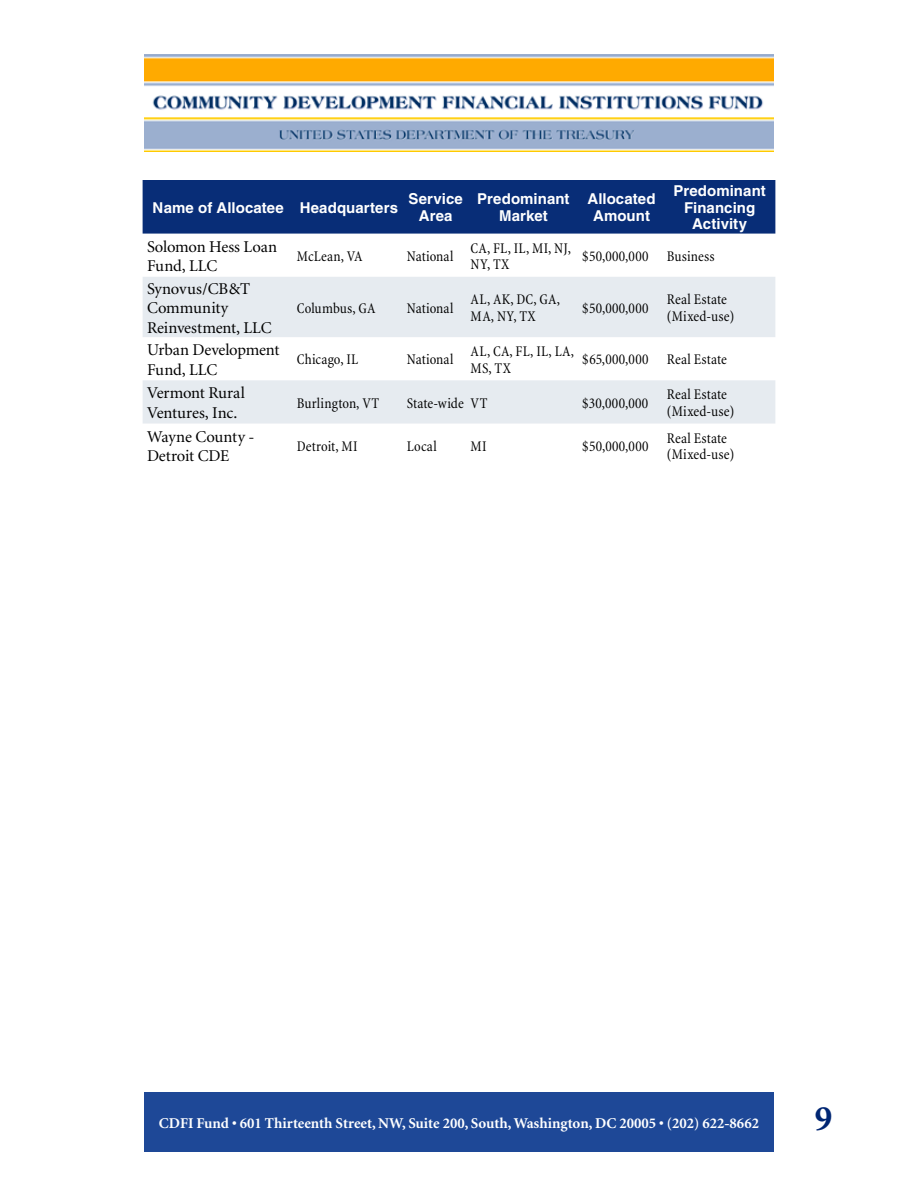
<style>
.page{position:relative;width:918px;height:1188px;background:#fff}
.page>*{position:absolute;margin:0;border:0;box-sizing:border-box;transform-origin:0 0}
.t1{font:700 36px "Minion";color:#002673}
.TABLE_CATEGORY{font:16.5px/19.5px "Minion";letter-spacing:-.01em;color:#000}
.TABLE_BODY{font:condensed 15px/16.5px "Minion";letter-spacing:.015em;color:#000}
.REV_HEADER{font:700 15px/16.5px "Helvetica";letter-spacing:.005em;color:#fff;text-align:center}
.t2{font:700 15px "Minion";color:#fff}
.TABLE_BODY-2{font:condensed 15px "Minion";letter-spacing:-.005em;color:#000}
</style>
<div class="page">
<img style="left:144px;top:54px;width:630px;height:97px">
<div style="left:144px;top:1092px;width:630px;height:60px;background:#1e4897"></div>
<div style="left:143px;top:180px;width:632px;height:54px;background:#082d77"></div>
<svg style="left:143px;top:277px;width:632px;height:147px;fill:#e6ebf0"></svg>
<p class="REV_HEADER" style="left:153px;top:199px;width:133px">Name of Allocatee</p>
<p class="REV_HEADER" style="left:300px;top:199px;width:100px">Headquarters</p>
<p class="REV_HEADER" style="left:409px;top:191px;width:56px">Service<br>Area</p>
<p class="REV_HEADER" style="left:477px;top:191px;width:94px">Predominant<br>Market</p>
<p class="REV_HEADER" style="left:587px;top:191px;width:70px">Allocated<br>Amount</p>
<p class="REV_HEADER" style="left:673px;top:182px;width:94px">Predominant<br>Financing<br>Activity</p>
<p class="TABLE_CATEGORY" style="left:147px;top:237px;width:132px">Solomon Hess Loan<br>Fund, LLC</p>
<p class="TABLE_BODY" style="left:297px;top:248px;width:67px">McLean, VA</p>
<p class="TABLE_BODY-2" style="left:407px;top:248px;width:48px">National</p>
<p class="TABLE_BODY" style="left:471px;top:240px;width:102px">CA, FL, IL, MI, NJ,<br>NY, TX</p>
<p class="TABLE_BODY" style="left:582px;top:248px;width:68px">$50,000,000</p>
<p class="TABLE_BODY" style="left:667px;top:248px;width:49px">Business</p>
<p class="TABLE_CATEGORY" style="left:147px;top:279px;width:126px">Synovus/CB&amp;T<br>Community<br>Reinvestment, LLC</p>
<p class="TABLE_BODY" style="left:297px;top:300px;width:80px">Columbus, GA</p>
<p class="TABLE_BODY-2" style="left:407px;top:300px;width:48px">National</p>
<p class="TABLE_BODY" style="left:471px;top:292px;width:91px">AL, AK, DC, GA,<br>MA, NY, TX</p>
<p class="TABLE_BODY" style="left:582px;top:300px;width:68px">$50,000,000</p>
<p class="TABLE_BODY" style="left:667px;top:292px;width:69px">Real Estate (Mixed-use)</p>
<p class="TABLE_CATEGORY" style="left:147px;top:341px;width:134px">Urban Development<br>Fund, LLC</p>
<p class="TABLE_BODY" style="left:297px;top:352px;width:63px">Chicago, IL</p>
<p class="TABLE_BODY-2" style="left:407px;top:352px;width:48px">National</p>
<p class="TABLE_BODY" style="left:471px;top:343px;width:105px">AL, CA, FL, IL, LA,<br>MS, TX</p>
<p class="TABLE_BODY" style="left:582px;top:352px;width:68px">$65,000,000</p>
<p class="TABLE_BODY" style="left:667px;top:352px;width:61px">Real Estate</p>
<p class="TABLE_CATEGORY" style="left:147px;top:384px;width:99px">Vermont Rural<br>Ventures, Inc.</p>
<p class="TABLE_BODY" style="left:297px;top:395px;width:84px">Burlington, VT</p>
<p class="TABLE_BODY" style="left:407px;top:395px;width:58px">State-wide</p>
<p class="TABLE_BODY" style="left:471px;top:395px;width:18px">VT</p>
<p class="TABLE_BODY" style="left:582px;top:395px;width:68px">$30,000,000</p>
<p class="TABLE_BODY" style="left:667px;top:387px;width:69px">Real Estate (Mixed-use)</p>
<p class="TABLE_CATEGORY" style="left:147px;top:427px;width:109px">Wayne County -<br>Detroit CDE</p>
<p class="TABLE_BODY" style="left:297px;top:438px;width:62px">Detroit, MI</p>
<p class="TABLE_BODY" style="left:407px;top:438px;width:31px">Local</p>
<p class="TABLE_BODY" style="left:471px;top:438px;width:18px">MI</p>
<p class="TABLE_BODY" style="left:582px;top:438px;width:68px">$50,000,000</p>
<p class="TABLE_BODY" style="left:667px;top:430px;width:69px">Real Estate (Mixed-use)</p>
<p class="t2" style="left:159px;top:1115px;width:602px">CDFI Fund • 601 Thirteenth Street, NW, Suite 200, South, Washington, DC 20005 • (202) 622-8662</p>
<h1 class="t1" style="left:815px;top:1101px;width:19px">9</h1>
</div>
